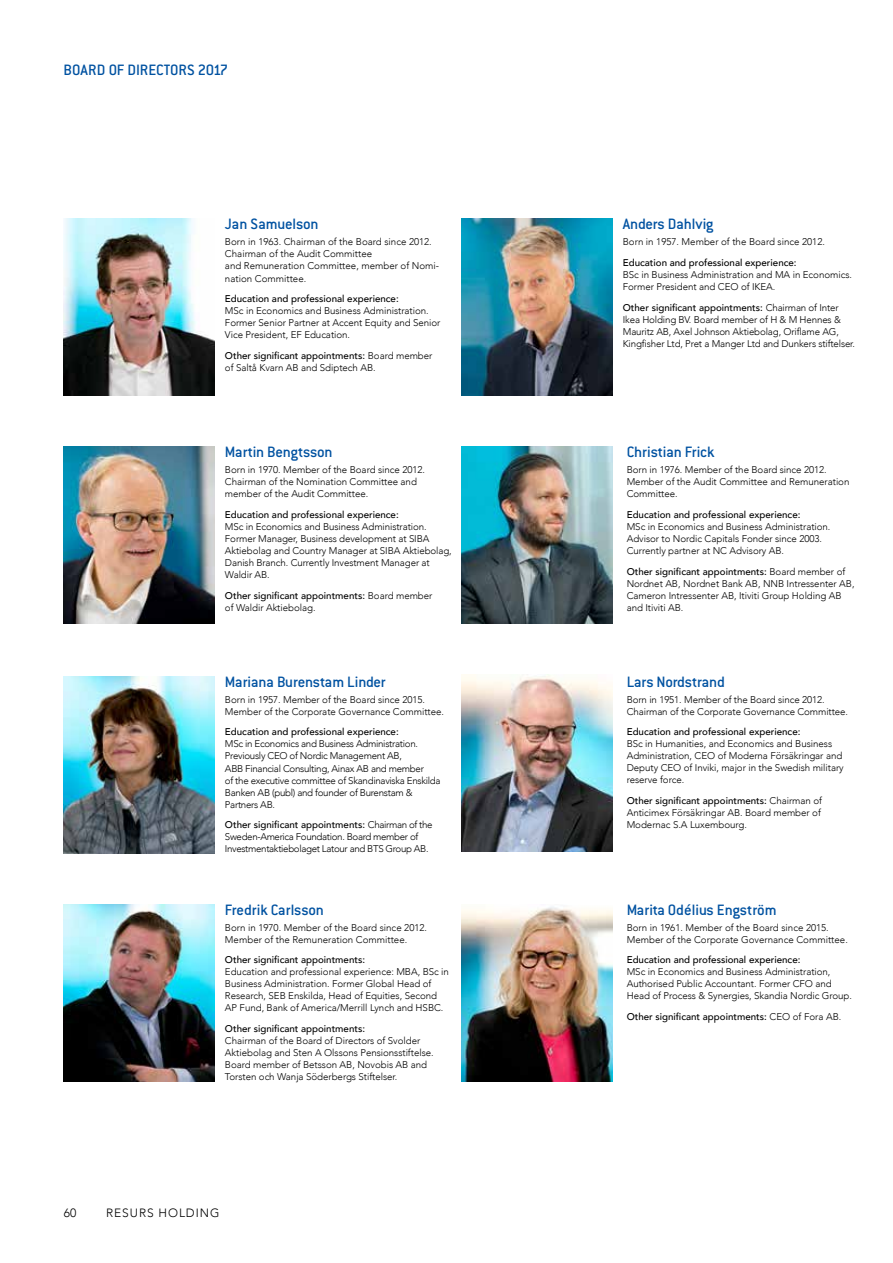
<style>
.page{position:relative;width:893px;height:1263px;background:#fff}
.page>*{position:absolute;margin:0;border:0;box-sizing:border-box;transform-origin:0 0}
.t1{font:16.5px "Conduit ITC Medium";letter-spacing:-.01em;color:#0052a1}
.t2{font:300 12px "Avenir";letter-spacing:.075em;color:#000}
.t3{font:300 9.75px/12px "Avenir";letter-spacing:-.005em;color:#000}
.t4{font:500 9.75px "Avenir";color:#000}
.t5{font:300 9.75px/12px "Avenir";letter-spacing:-.03em;color:#000}
.t6{font:300 9.75px/12px "Avenir";letter-spacing:-.035em;color:#000}
.s1{font-weight:500}
.s2{font-weight:300}
</style>
<div class="page">
<img style="left:64px;top:219px;width:150px;height:177px">
<img style="left:64px;top:676px;width:150px;height:177px">
<img style="left:64px;top:447px;width:150px;height:177px">
<img style="left:64px;top:904px;width:150px;height:177px">
<img style="left:461px;top:219px;width:151px;height:177px">
<img style="left:461px;top:447px;width:151px;height:177px">
<img style="left:461px;top:906px;width:151px;height:175px">
<img style="left:461px;top:675px;width:151px;height:177px">
<h1 class="t1" style="left:64px;top:60px;width:166px">BOARD OF DIRECTORS 2017</h1>
<h1 class="t1" style="left:225px;top:214px;width:95px">Jan Samuelson</h1>
<p class="t3" style="left:225px;top:236px;width:216px">Born in 1963. Chairman of the Board since 2012.<br>Chairman of the Audit Committee<br>and Remuneration Committee, member of Nomi&shy;nation Committee.</p>
<p class="t4" style="left:225px;top:290px;width:175px">Education and professional experience:</p>
<p class="t3" style="left:225px;top:305px;width:217px">MSc in Economics and Business Administration.<br>Former Senior Partner at Accent Equity and Senior<br>Vice President, EF Education.</p>
<p class="t3" style="left:225px;top:349px;width:209px"><span class="s1">Other significant appointments:</span> Board member of Saltå Kvarn AB and Sdiptech AB.</p>
<h1 class="t1" style="left:225px;top:442px;width:109px">Martin Bengtsson</h1>
<p class="t3" style="left:225px;top:464px;width:201px">Born in 1970. Member of the Board since 2012.<br>Chairman of the Nomination Committee and member of the Audit Committee.</p>
<p class="t4" style="left:225px;top:506px;width:175px">Education and professional experience:</p>
<p class="t3" style="left:225px;top:521px;width:228px">MSc in Economics and Business Administration.<br>Former Manager, Business development at SIBA Aktiebolag and Country Manager at SIBA Aktiebolag, Danish Branch. Currently Investment Manager at Waldir AB.</p>
<p class="t3" style="left:225px;top:589px;width:209px"><span class="s1">Other significant appointments:</span> Board member of Waldir Aktiebolag.</p>
<h1 class="t1" style="left:225px;top:672px;width:162px">Mariana Burenstam Linder</h1>
<p class="t3" style="left:225px;top:694px;width:221px">Born in 1957. Member of the Board since 2015.<br>Member of the Corporate Governance Committee.</p>
<p class="t4" style="left:225px;top:724px;width:175px">Education and professional experience:</p>
<p class="t5" style="left:225px;top:738px;width:217px">MSc in Economics and Business Administration.<br>Previously CEO of Nordic Management AB,<br>ABB Financial Consulting, Ainax AB and member<br>of the executive committee of Skandinaviska Enskilda Banken AB (publ) and founder of Burenstam &amp; Partners AB.</p>
<p class="t6" style="left:225px;top:819px;width:209px"><span class="s1">Other significant appointments:</span> Chairman of the<br>Sweden-America Foundation. Board member of<br>Investmentaktiebolaget Latour and BTS Group AB.</p>
<h1 class="t1" style="left:225px;top:899px;width:100px">Fredrik Carlsson</h1>
<p class="t3" style="left:225px;top:922px;width:204px">Born in 1970. Member of the Board since 2012.<br>Member of the Remuneration Committee.</p>
<p class="t4" style="left:225px;top:952px;width:142px">Other significant appointments:</p>
<p class="t3" style="left:225px;top:966px;width:225px">Education and professional experience: MBA, BSc in Business Administration. Former Global Head of Research, SEB Enskilda, Head of Equities, Second AP Fund, Bank of America/Merrill Lynch and HSBC.</p>
<p class="t4" style="left:225px;top:1020px;width:142px">Other significant appointments:</p>
<p class="t3" style="left:225px;top:1035px;width:210px">Chairman of the Board of Directors of Svolder Aktiebolag and Sten A Olssons Pensionsstiftelse.<br>Board member of Betsson AB, Novobis AB and Torsten och Wanja Söderbergs Stiftelser.</p>
<p class="t2" style="left:64px;top:1205px;width:14px">60</p>
<p class="t2" style="left:106px;top:1205px;width:115px">RESURS HOLDING</p>
<h1 class="t1" style="left:623px;top:214px;width:92px">Anders Dahlvig</h1>
<p class="t3" style="left:623px;top:236px;width:204px">Born in 1957. Member of the Board since 2012.</p>
<p class="t4" style="left:623px;top:254px;width:175px">Education and professional experience:</p>
<p class="t3" style="left:623px;top:269px;width:231px">BSc in Business Administration and MA in Economics.<br>Former President and CEO of IKEA.</p>
<p class="t3" style="left:623px;top:301px;width:234px"><span class="s1">Other significant appointments:</span> Chairman of Inter Ikea Holding BV. Board member of H &amp; M Hennes &amp; Mauritz AB, Axel Johnson Aktiebolag, Oriflame AG, Kingfisher Ltd, Pret a Manger Ltd and Dunkers stiftelser.</p>
<h1 class="t1" style="left:627px;top:442px;width:89px">Christian Frick</h1>
<p class="t3" style="left:627px;top:464px;width:224px">Born in 1976. Member of the Board since 2012.<br>Member of the Audit Committee and Remuneration<br>Committee.</p>
<p class="t4" style="left:627px;top:506px;width:175px">Education and professional experience:</p>
<p class="t3" style="left:627px;top:521px;width:205px">MSc in Economics and Business Administration.<br>Advisor to Nordic Capitals Fonder since 2003.<br>Currently partner at NC Advisory AB.</p>
<p class="t3" style="left:627px;top:565px;width:229px"><span class="s1">Other significant appointments:</span> Board member of Nordnet AB, Nordnet Bank AB, NNB Intressenter AB, Cameron Intressenter AB, Itiviti Group Holding AB and Itiviti AB.</p>
<h1 class="t1" style="left:627px;top:671px;width:100px">Lars Nordstrand</h1>
<p class="t3" style="left:627px;top:693px;width:223px">Born in 1951. Member of the Board since 2012.<br>Chairman of the Corporate Governance Committee.</p>
<p class="t4" style="left:627px;top:723px;width:175px">Education and professional experience:</p>
<p class="t3" style="left:627px;top:738px;width:219px">BSc in Humanities, and Economics and Business Administration, CEO of Moderna Försäkringar and Deputy CEO of Inviki, major in the Swedish military reserve force.</p>
<p class="t3" style="left:627px;top:794px;width:197px;text-align:justify"><span class="s1">Other significant appointments:</span> Chairman of Anticimex Försäkringar AB. Board member of Modernac S.A Luxembourg.</p>
<h1 class="t1" style="left:627px;top:899px;width:152px">Marita Odélius Engström</h1>
<p class="t3" style="left:627px;top:922px;width:223px">Born in 1961. Member of the Board since 2015.<br>Member of the Corporate Governance Committee.</p>
<p class="t4" style="left:627px;top:952px;width:175px">Education and professional experience:</p>
<p class="t3" style="left:627px;top:966px;width:227px">MSc in Economics and Business Administration,<br>Authorised Public Accountant. Former CFO and<br>Head of Process &amp; Synergies, Skandia Nordic Group.</p>
<p class="t4" style="left:627px;top:1008px;width:216px">Other significant appointments: <span class="s2">CEO of Fora AB.</span></p>
</div>
